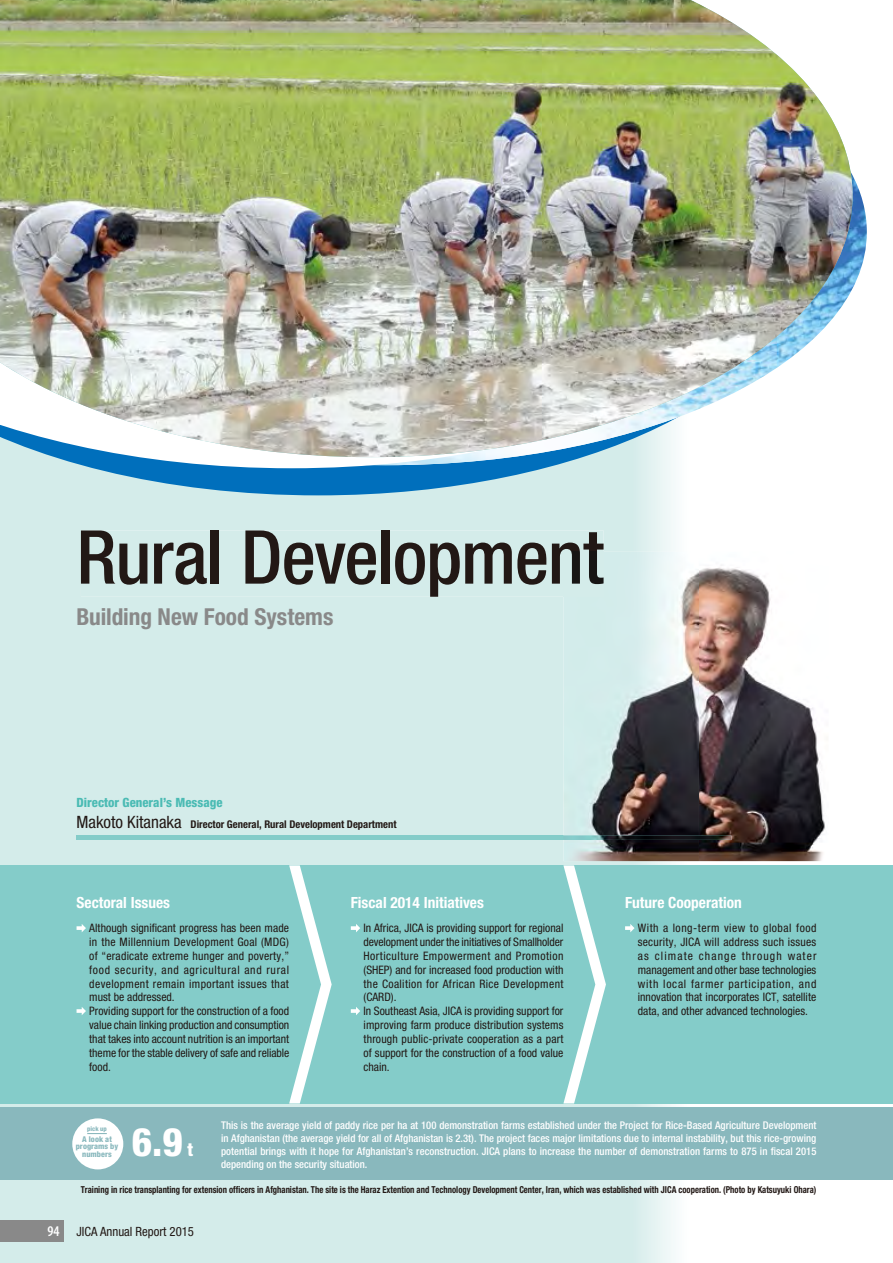
<style>
.page{position:relative;width:893px;height:1263px;background:#fff}
.page>*{position:absolute;margin:0;border:0;box-sizing:border-box;transform-origin:0 0}
.t1{font:500 condensed 74.4px "Helvetica Neue";letter-spacing:-.015em;color:#221815}
.t2{font:800 condensed 39.3px "Helvetica Neue";color:#fff}
.t3{font:700 condensed 23.4px "Helvetica Neue";color:#898989}
.t4{font:700 condensed 15.45px "Helvetica Neue";color:#fff}
.t5{font:800 condensed 12.75px "Helvetica Neue";color:#4bbbb4}
.t6{font:condensed 12.75px "Helvetica Neue";color:#221815}
.t7{font:condensed 11.7px/13.8px "Helvetica Neue";color:#221815}
.t8{font:500 condensed 10.65px/12.8px "Helvetica Neue";color:#fff;text-align:justify}
.t9{font:700 condensed 10.65px "Helvetica Neue";color:#221815}
.t10{font:700 condensed 9.6px "Helvetica Neue";color:#221815;scale:.9 1}
.t11{font:800 condensed 7.95px/7.5px "Helvetica Neue";letter-spacing:.005em;color:#89b8bd;text-align:center}
.t12{font:800 condensed 6.45px "Helvetica Neue";letter-spacing:.005em;color:#89b8bd}
.s1{font-weight:400;font-size:16.95px}
.s2{font-size:18px}
.s3{font-family:"Myriad Pro";font-weight:600;font-size:14.85px;color:#fff}
</style>
<div class="page">
<div style="left:0;top:495px;width:699px;height:768px;background:#d4ecea"></div>
<div style="left:81px;top:530px;width:523px;height:67px;background:#d4ecea"></div>
<svg style="left:0;top:468px;width:675px;height:27px;fill:#d4ecea"></svg>
<img style="left:853px;top:176px;width:14px;height:112px">
<svg style="left:0;top:457px;width:675px;height:11px"></svg>
<div style="left:0;top:1108px;width:893px;height:72px;background:#89b8bd"></div>
<div style="left:0;top:865px;width:893px;height:238px;background:#84ccc9"></div>
<hr style="left:77px;top:836px;width:654px;height:4px;background:#84ccc9">
<img style="left:0;top:0;width:853px;height:457px">
<div style="left:72px;top:1118px;width:51px;height:51px;background:#fff;border-radius:50%"></div>
<svg style="left:87px;top:1133px;width:20px;height:1px"></svg>
<svg style="left:289px;top:865px;width:43px;height:238px"></svg>
<svg style="left:563px;top:865px;width:43px;height:238px"></svg>
<svg style="left:625px;top:924px;width:9px;height:8px"></svg>
<svg style="left:351px;top:924px;width:9px;height:8px"></svg>
<svg style="left:351px;top:1007px;width:9px;height:8px"></svg>
<svg style="left:77px;top:924px;width:9px;height:8px"></svg>
<svg style="left:77px;top:1007px;width:9px;height:8px"></svg>
<img style="left:563px;top:552px;width:262px;height:309px">
<img style="left:563px;top:836px;width:168px;height:4px">
<img style="left:563px;top:552px;width:41px;height:45px">
<div style="left:0;top:1220px;width:64px;height:22px;background:#898989"></div>
<h1 class="t1" style="left:77px;top:513px;width:529px">Rural Development</h1>
<h3 class="t3" style="left:77px;top:602px;width:258px">Building New Food Systems</h3>
<p class="t5" style="left:77px;top:795px;width:148px">Director General’s Message</p>
<p class="t9" style="left:77px;top:818px;width:321px"><span class="s1">Makoto Kitanaka</span> Director General, Rural Development Department</p>
<h3 class="t4" style="left:77px;top:893px;width:95px">Sectoral Issues</h3>
<h3 class="t4" style="left:351px;top:893px;width:135px">Fiscal 2014 Initiatives</h3>
<h3 class="t4" style="left:625px;top:893px;width:118px">Future Cooperation</h3>
<p class="t7" style="left:638px;top:921px;width:180px;text-align:justify">With a long-term view to global food security, JICA will address such issues as climate change through water management and other base technologies with local farmer participation, and innovation that incorporates ICT, satellite data, and other advanced technologies.</p>
<p class="t7" style="left:364px;top:921px;width:201px">In Africa, JICA is providing support for regional development under the initiatives of Smallholder Horticulture Empowerment and Promotion (SHEP) and for increased food production with the Coalition for African Rice Development (CARD).<br>In Southeast Asia, JICA is providing support for improving farm produce distribution systems through public-private cooperation as a part of support for the construction of a food value chain.</p>
<p class="t7" style="left:89px;top:921px;width:202px">Although significant progress has been made in the Millennium Development Goal (MDG) of “eradicate extreme hunger and poverty,” food security, and agricultural and rural development remain important issues that must be addressed.<br>Providing support for the construction of a food value chain linking production and consumption that takes into account nutrition is an important theme for the stable delivery of safe and reliable food.</p>
<p class="t8" style="left:221px;top:1119px;width:597px">This is the average yield of paddy rice per ha at 100 demonstration farms established under the Project for Rice-Based Agriculture Development in Afghanistan (the average yield for all of Afghanistan is 2.3t). The project faces major limitations due to internal instability, but this rice-growing potential brings with it hope for Afghanistan’s reconstruction. JICA plans to increase the number of demonstration farms to 875 in fiscal 2015 depending on the security situation.</p>
<p class="t12" style="left:87px;top:1125px;width:21px">pick up</p>
<p class="t11" style="left:76px;top:1135px;width:44px">A look at programs by numbers</p>
<p class="t10" style="left:81px;top:1183px;width:819px">Training in rice transplanting for extension officers in Afghanistan. The site is the Haraz Extention and Technology Development Center, Iran, which was established with JICA cooperation. (Photo by Katsuyuki Ohara)</p>
<h2 class="t2" style="left:132px;top:1117px;width:63px">6.9 <span class="s2">t</span></h2>
<p class="t6" style="left:47px;top:1224px;width:148px"><span class="s3">94</span> JICA Annual Report 2015</p>
</div>
